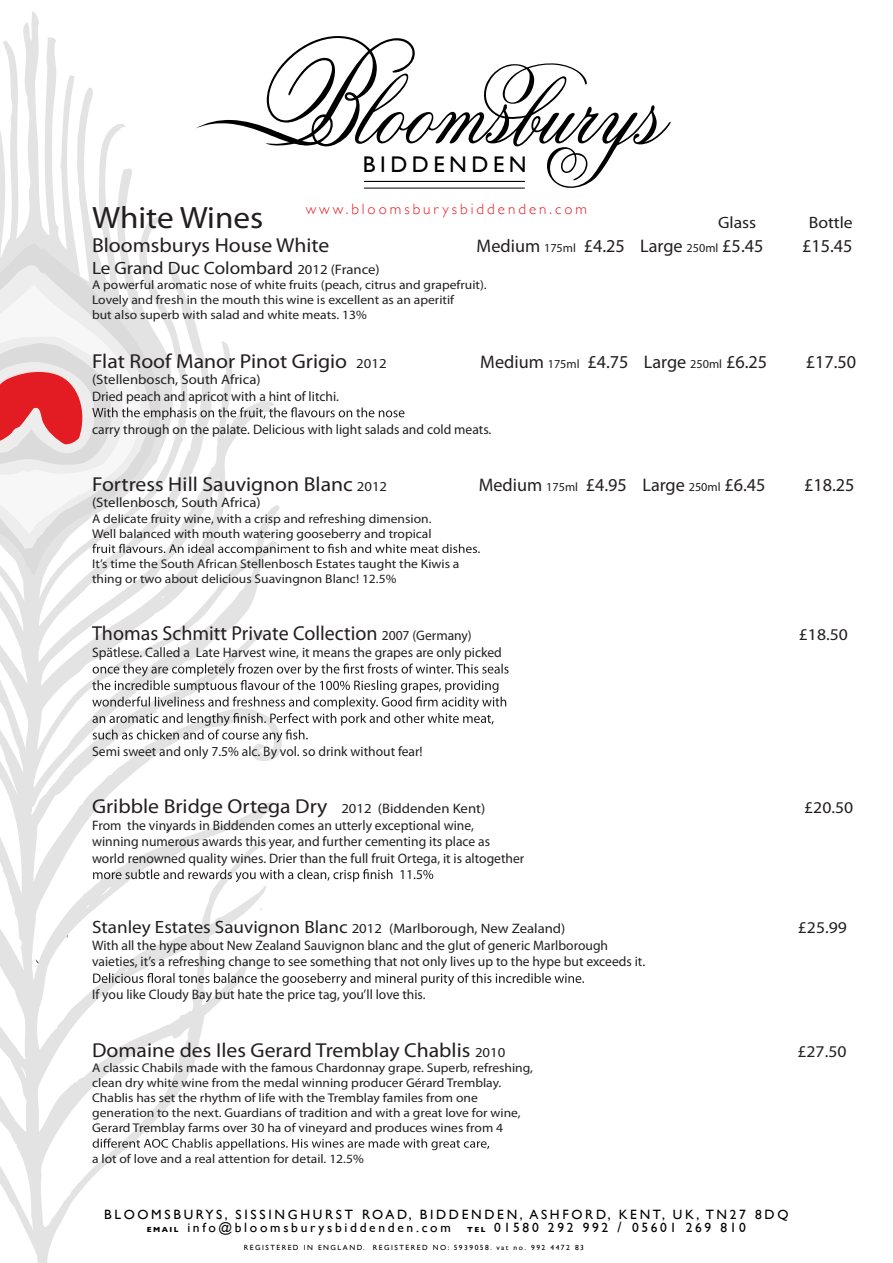
<style>
.page{position:relative;width:893px;height:1263px;background:#fff}
.page>*{position:absolute;margin:0;border:0;box-sizing:border-box;transform-origin:0 0}
.t1{font:31.05px "Myriad Pro";color:#231f20;scale:1.07 1}
.t2{font:22.65px "Gill Sans";letter-spacing:.2em;color:#000}
.t3{font:20.25px "Myriad Pro";color:#231f20;scale:1.07 1}
.t4{font:20.25px "Myriad Pro";color:#231f20}
.t5{font:18.3px "Myriad Pro";color:#231f20}
.t6{font:17.85px "Myriad Pro";color:#231f20;scale:1.07 1}
.t7{font:16.5px "Myriad Pro";color:#231f20;scale:1.07 1}
.t8{font:300 15px "Gill Sans";letter-spacing:.2em;color:#e31b23}
.t9{font:13.8px/16.5px "Myriad Pro";color:#231f20}
.t10{font:13.8px/16.5px "Myriad Pro";color:#231f20;scale:1.07 1}
.t11{font:13.5px/13.5px "Gill Sans";letter-spacing:.2em;color:#000;text-align:center}
.t12{font:12.6px/15.1px "Myriad Pro";color:#231f20;scale:1.07 1}
.t13{font:7.5px "Gill Sans";letter-spacing:.2em;color:#000}
.s1{font-size:12.3px}
.s2{font-size:13.8px}
.s3{font-weight:700;font-size:7.5px}
.s4{font-size:15px}
</style>
<div class="page">
<svg style="left:0;top:12px;width:277px;height:1251px"></svg>
<svg style="left:0;top:243px;width:162px;height:333px"></svg>
<svg style="left:195px;top:36px;width:476px;height:152px"></svg>
<hr style="left:364px;top:181px;width:160px;height:1px;background:#000">
<hr style="left:364px;top:188px;width:160px;height:1px;background:#000">
<svg style="left:0;top:263px;width:480px;height:292px"></svg>
<svg style="left:92px;top:663px;width:417px;height:93px"></svg>
<svg style="left:93px;top:869px;width:340px;height:13px"></svg>
<svg style="left:93px;top:973px;width:491px;height:13px"></svg>
<svg style="left:93px;top:1138px;width:396px;height:12px"></svg>
<h2 class="t2" style="left:363px;top:151px;width:165px">BIDDENDEN</h2>
<p class="t8" style="left:306px;top:197px;width:283px">www.bloomsburysbiddenden.com</p>
<h1 class="t1" style="left:92px;top:198px;width:162px">White Wines</h1>
<h3 class="t7" style="left:718px;top:212px;width:37px">Glass</h3>
<h3 class="t7" style="left:809px;top:212px;width:43px">Bottle</h3>
<h3 class="t3" style="left:92px;top:233px;width:223px">Bloomsburys House White</h3>
<h3 class="t5" style="left:477px;top:235px;width:288px">Medium <span class="s1">175ml</span> £4.25 Large <span class="s1">250ml</span> £5.45</h3>
<h3 class="t5" style="left:802px;top:235px;width:52px">£15.45</h3>
<h3 class="t6" style="left:92px;top:257px;width:270px">Le Grand Duc Colombard <span class="s2">2012 (France)</span></h3>
<p class="t12" style="left:92px;top:277px;width:370px">A powerful aromatic nose of white fruits (peach, citrus and grapefruit).<br>Lovely and fresh in the mouth this wine is excellent as an aperitif<br>but also superb with salad and white meats. 13%</p>
<h3 class="t3" style="left:92px;top:348px;width:277px">Flat Roof Manor Pinot Grigio <span class="s2">2012</span></h3>
<h3 class="t5" style="left:480px;top:350px;width:288px">Medium <span class="s1">175ml</span> £4.75 Large <span class="s1">250ml</span> £6.25</h3>
<h3 class="t5" style="left:806px;top:350px;width:52px">£17.50</h3>
<p class="t10" style="left:92px;top:371px;width:232px">(Stellenbosch, South Africa)<br>Dried peach and apricot with a hint of litchi.</p>
<p class="t9" style="left:92px;top:421px;width:401px">carry through on the palate. Delicious with light salads and cold meats.</p>
<h3 class="t3" style="left:92px;top:472px;width:277px">Fortress Hill Sauvignon Blanc <span class="s2">2012</span></h3>
<h3 class="t5" style="left:479px;top:473px;width:288px">Medium <span class="s1">175ml</span> £4.95 Large <span class="s1">250ml</span> £6.45</h3>
<h3 class="t5" style="left:804px;top:473px;width:52px">£18.25</h3>
<p class="t10" style="left:92px;top:494px;width:159px">(Stellenbosch, South Africa)</p>
<p class="t12" style="left:92px;top:511px;width:319px">A delicate fruity wine, with a crisp and refreshing dimension.<br>Well balanced with mouth watering gooseberry and tropical</p>
<p class="t12" style="left:92px;top:556px;width:345px">It’s time the South African Stellenbosch Estates taught the Kiwis a thing or two about delicious Suavingnon Blanc! 12.5%</p>
<h3 class="t4" style="left:92px;top:621px;width:381px">Thomas Schmitt Private Collection <span class="s2">2007 (Germany)</span></h3>
<h3 class="t7" style="left:799px;top:625px;width:47px">£18.50</h3>
<p class="t9" style="left:92px;top:644px;width:411px">Spätlese. Called a Late Harvest wine, it means the grapes are only picked</p>
<p class="t9" style="left:92px;top:743px;width:332px">Semi sweet and only 7.5% alc. By vol. so drink without fear!</p>
<h3 class="t3" style="left:92px;top:794px;width:369px">Gribble Bridge Ortega Dry <span class="s2">2012 (Biddenden Kent)</span></h3>
<h3 class="t7" style="left:804px;top:797px;width:47px">£20.50</h3>
<p class="t9" style="left:92px;top:816px;width:434px">From the vinyards in Biddenden comes an utterly exceptional wine,<br>winning numerous awards this year, and further cementing its place as world renowned quality wines. Drier than the full fruit Ortega, it is altogether</p>
<h3 class="t6" style="left:92px;top:916px;width:444px">Stanley Estates Sauvignon Blanc <span class="s2">2012 (Marlborough, New Zealand)</span></h3>
<h3 class="t7" style="left:798px;top:918px;width:47px">£25.99</h3>
<p class="t9" style="left:92px;top:937px;width:555px">With all the hype about New Zealand Sauvignon blanc and the glut of generic Marlborough vaieties, it’s a refreshing change to see something that not only lives up to the hype but exceeds it.</p>
<p class="t9" style="left:92px;top:986px;width:335px">If you like Cloudy Bay but hate the price tag, you’ll love this.</p>
<h3 class="t3" style="left:92px;top:1037px;width:388px">Domaine des Iles Gerard Tremblay Chablis <span class="s2">2010</span></h3>
<h3 class="t7" style="left:797px;top:1041px;width:47px">£27.50</h3>
<p class="t12" style="left:92px;top:1060px;width:413px">A classic Chabils made with the famous Chardonnay grape. Superb, refreshing, clean dry white wine from the medal winning producer Gérard Tremblay.<br>Chablis has set the rhythm of life with the Tremblay familes from one generation to the next. Guardians of tradition and with a great love for wine, Gerard Tremblay farms over 30 ha of vineyard and produces wines from 4</p>
<p class="t12" style="left:92px;top:1151px;width:255px">a lot of love and a real attention for detail. 12.5%</p>
<p class="t11" style="left:104px;top:1207px;width:686px">BLOOMSBURYS, SISSINGHURST ROAD, BIDDENDEN, ASHFORD, KENT, UK, TN27 8DQ<br><span class="s3">EMAIL</span> info@bloomsburysbiddenden.com <span class="s3">TEL</span> 01580 292 992 <span class="s4">/</span> 05601 269 810</p>
<p class="t13" style="left:244px;top:1243px;width:342px">REGISTERED IN ENGLAND. REGISTERED NO: 5939058. vat no. 992 4472 83</p>
</div>
